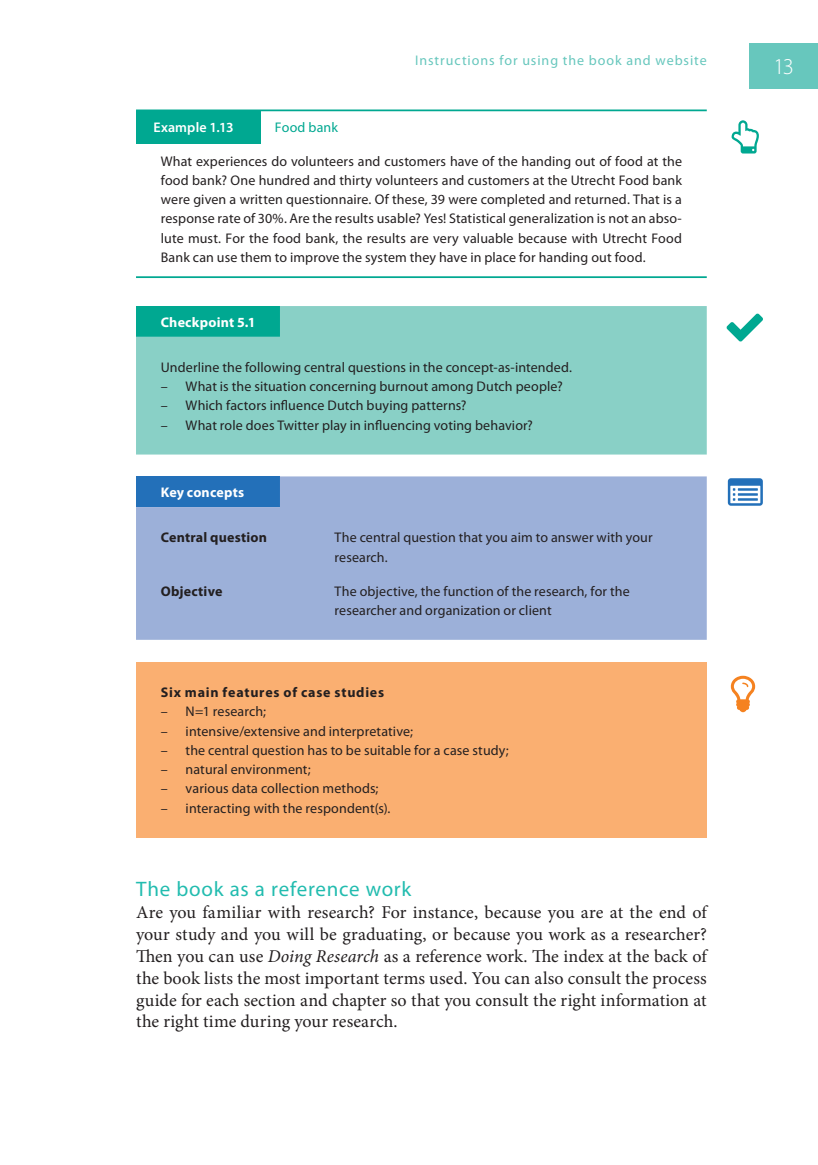
<style>
.page{position:relative;width:818px;height:1165px;background:#fff}
.page>*{position:absolute;margin:0;border:0;box-sizing:border-box;transform-origin:0 0}
.t1{font:300 22.75px "Myriad Pro";color:#fff}
.t2{font:21px "Myriad Pro";letter-spacing:.035em;color:#22bcaf}
.t3{font:18.03px/21.9px "Minion Pro";letter-spacing:.005em;color:#231f20;text-align:justify}
.t4{font:14px/19.2px "Myriad Pro";letter-spacing:.01em;color:#231f20}
.t5{font:14px "Myriad Pro";letter-spacing:.07em;color:#67c7bd}
.t6{font:700 14px "Myriad Pro";letter-spacing:.05em;color:#231f20}
.t7{font:700 14px "Myriad Pro";letter-spacing:.015em;color:#fff}
.t8{font:700 14px "Myriad Pro";letter-spacing:.015em;color:#231f20}
.t9{font:600 14px "Myriad Pro";letter-spacing:.01em;color:#fff}
.t10{font:14px "Myriad Pro";letter-spacing:.01em;color:#00a891}
.s1{font-style:italic}
</style>
<div class="page">
<div style="left:749px;top:43px;width:69px;height:45px;background:#67c7bd"></div>
<div style="left:136px;top:111px;width:124px;height:33px;background:#00a891"></div>
<hr style="left:136px;top:109px;width:570px;height:2px;background:#00a891">
<hr style="left:136px;top:276px;width:570px;height:2px;background:#00a891">
<div style="left:136px;top:306px;width:570px;height:148px;background:#89d0c6"></div>
<div style="left:136px;top:476px;width:570px;height:164px;background:#9cb0d9"></div>
<div style="left:136px;top:662px;width:570px;height:175px;background:#faaf71"></div>
<svg style="left:731px;top:120px;width:28px;height:33px"></svg>
<svg style="left:726px;top:314px;width:37px;height:27px"></svg>
<svg style="left:727px;top:478px;width:35px;height:28px"></svg>
<svg style="left:730px;top:676px;width:25px;height:36px"></svg>
<p class="t5" style="left:415px;top:51px;width:293px">Instructions for using the book and website</p>
<h1 class="t1" style="left:773px;top:53px;width:22px">13</h1>
<p class="t9" style="left:153px;top:118px;width:82px">Example 1.13</p>
<p class="t10" style="left:275px;top:118px;width:64px">Food bank</p>
<p class="t4" style="left:161px;top:151px;width:522px;text-align:justify">What experiences do volunteers and customers have of the handing out of food at the food bank? One hundred and thirty volunteers and customers at the Utrecht Food bank were given a written questionnaire. Of these, 39 were completed and returned. That is a response rate of 30%. Are the results usable? Yes! Statistical generalization is not an abso&shy;lute must. For the food bank, the results are very valuable because with Utrecht Food Bank can use them to improve the system they have in place for handing out food.</p>
<p class="t7" style="left:161px;top:313px;width:96px">Checkpoint 5.1</p>
<p class="t4" style="left:161px;top:357px;width:413px">Underline the following central questions in the concept-as-intended.</p>
<p class="t4" style="left:161px;top:377px;width:403px">– What is the situation concerning burnout among Dutch people?</p>
<p class="t4" style="left:161px;top:396px;width:307px">– Which factors influence Dutch buying patterns?</p>
<p class="t4" style="left:161px;top:415px;width:373px">– What role does Twitter play in influencing voting behavior?</p>
<p class="t7" style="left:161px;top:483px;width:85px">Key concepts</p>
<p class="t8" style="left:161px;top:528px;width:108px">Central question</p>
<p class="t4" style="left:334px;top:528px;width:320px">The central question that you aim to answer with your research.</p>
<p class="t8" style="left:161px;top:582px;width:63px">Objective</p>
<p class="t4" style="left:334px;top:581px;width:297px">The objective, the function of the research, for the researcher and organization or client</p>
<p class="t6" style="left:161px;top:683px;width:225px">Six main features of case studies</p>
<p class="t4" style="left:161px;top:702px;width:107px">– N=1 research;</p>
<p class="t4" style="left:161px;top:721px;width:253px">– intensive/extensive and interpretative;</p>
<p class="t4" style="left:161px;top:740px;width:349px">– the central question has to be suitable for a case study;</p>
<p class="t4" style="left:161px;top:759px;width:151px">– natural environment;</p>
<p class="t4" style="left:161px;top:779px;width:219px">– various data collection methods;</p>
<p class="t4" style="left:161px;top:798px;width:231px">– interacting with the respondent(s).</p>
<h2 class="t2" style="left:136px;top:876px;width:277px">The book as a reference work</h2>
<p class="t3" style="left:136px;top:901px;width:572px">Are you familiar with research? For instance, because you are at the end of your study and you will be graduating, or because you work as a researcher?<br>Then you can use <span class="s1">Doing Research</span> as a reference work. The index at the back of the book lists the most important terms used. You can also consult the process guide for each section and chapter so that you consult the right information at the right time during your research.</p>
</div>
